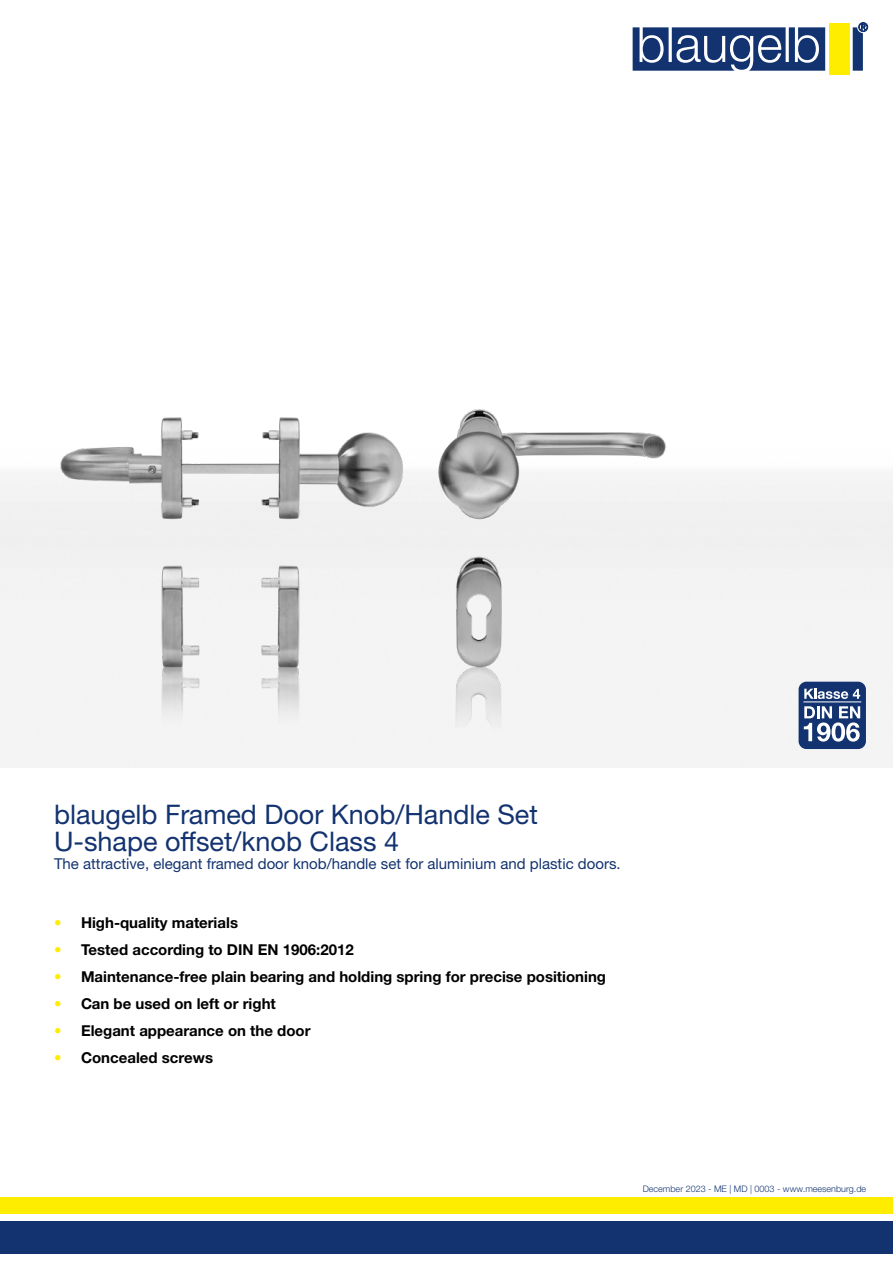
<style>
.page{position:relative;width:893px;height:1263px;background:#fff}
.page>*{position:absolute;margin:0;border:0;box-sizing:border-box;transform-origin:0 0}
.t1{font:27px/27px "Helvetica Neue World 55 Roman";color:#133370}
.t2{font:700 15px "Helvetica Neue World 75";color:#000}
.t3{font:15px "Helvetica Neue World 55 Roman";color:#133370}
.t4{font:9px "Helvetica Neue World 45 Lt";color:#133370}
.s1{color:#ffed00}
</style>
<div class="page">
<div style="left:0;top:472px;width:893px;height:295px;background:#f3f3f3"></div>
<img style="left:40px;top:409px;width:722px;height:358px">
<div style="left:0;top:1222px;width:893px;height:32px;background:#133370"></div>
<div style="left:0;top:1197px;width:893px;height:17px;background:#ffed00"></div>
<svg style="left:633px;top:22px;width:235px;height:49px"></svg>
<div style="left:829px;top:23px;width:20px;height:51px;background:#ffed00"></div>
<div style="left:799px;top:682px;width:67px;height:67px;background:#133370;border-radius:8px"></div>
<svg style="left:804px;top:689px;width:56px;height:10px"></svg>
<svg style="left:804px;top:706px;width:56px;height:36px"></svg>
<hr style="left:803px;top:702px;width:58px;height:1px;background:#fff">
<h1 class="t1" style="left:54px;top:801px;width:485px">blaugelb Framed Door Knob/Handle Set<br>U-shape offset/knob Class 4</h1>
<p class="t3" style="left:54px;top:855px;width:568px">The attractive, elegant framed door knob/handle set for aluminium and plastic doors.</p>
<p class="t2" style="left:54px;top:914px;width:186px"><span class="s1">•</span> High-quality materials</p>
<p class="t2" style="left:54px;top:941px;width:301px"><span class="s1">•</span> Tested according to DIN EN 1906:2012</p>
<p class="t2" style="left:54px;top:968px;width:554px"><span class="s1">•</span> Maintenance-free plain bearing and holding spring for precise positioning</p>
<p class="t2" style="left:54px;top:995px;width:223px"><span class="s1">•</span> Can be used on left or right</p>
<p class="t2" style="left:54px;top:1022px;width:258px"><span class="s1">•</span> Elegant appearance on the door</p>
<p class="t2" style="left:54px;top:1049px;width:161px"><span class="s1">•</span> Concealed screws</p>
<p class="t4" style="left:643px;top:1183px;width:225px">December 2023 - ME | MD | 0003 - www.meesenburg.de</p>
</div>
